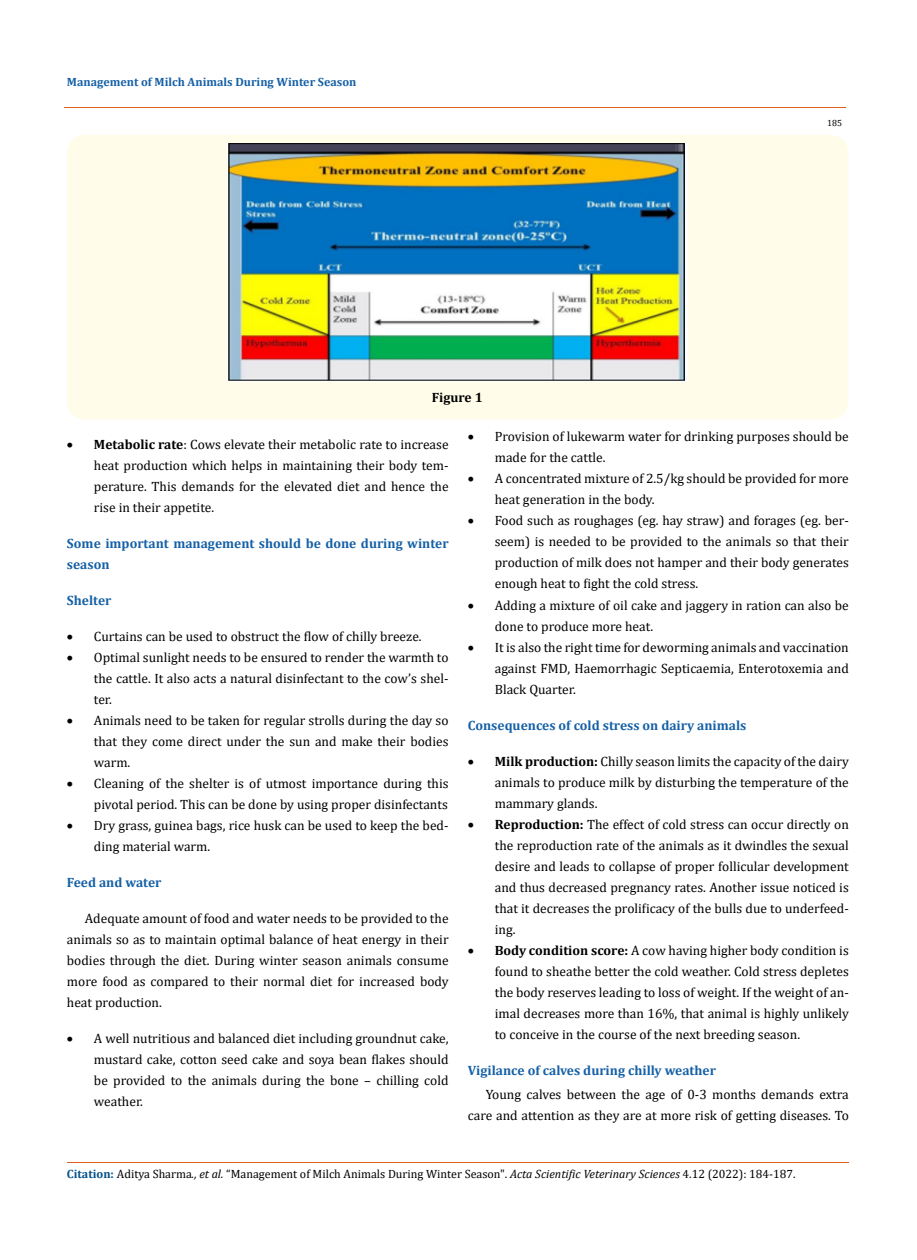
<style>
.page{position:relative;width:917px;height:1260px;background:#fff}
.page>*{position:absolute;margin:0;border:0;box-sizing:border-box;transform-origin:0 0}
.t1{font:13.5px/21px "Cambria";color:#000;text-align:justify}
.t2{font:700 13.5px/21px "Cambria";color:#1560a6}
.t3{font:700 13.5px "Cambria";color:#000}
.t4{font:12px "Cambria";color:#000}
.t5{font:700 12px "Cambria";color:#1560a6}
.t6{font:9px "Cambria";color:#000}
.s1{font-weight:700}
.s2{font-weight:700;color:#035089}
.s3{font-style:italic}
</style>
<div class="page">
<hr style="left:64px;top:108px;width:781px;height:1px;background:#e05d1a">
<hr style="left:67px;top:1162px;width:781px;height:1px;background:#e05d1a">
<div style="left:67px;top:135px;width:781px;height:285px;background:#fffde9;border-radius:18px"></div>
<img style="left:227px;top:144px;width:460px;height:238px">
<p class="t5" style="left:67px;top:73px;width:291px">Management of Milch Animals During Winter Season</p>
<p class="t3" style="left:432px;top:388px;width:52px">Figure 1</p>
<p class="t6" style="left:827px;top:118px;width:16px">185</p>
<p class="t1" style="left:94px;top:433px;width:356px;text-indent:-27px">• <span class="s1">Metabolic rate</span>: Cows elevate their metabolic rate to increase heat production which helps in maintaining their body tem&shy;perature. This demands for the elevated diet and hence the rise in their appetite.</p>
<p class="t2" style="left:67px;top:532px;width:383px">Some important management should be done during winter season</p>
<p class="t2" style="left:67px;top:589px;width:46px">Shelter</p>
<p class="t1" style="left:67px;top:625px;width:356px">• Curtains can be used to obstruct the flow of chilly breeze.</p>
<p class="t1" style="left:94px;top:646px;width:356px;text-indent:-27px">• Optimal sunlight needs to be ensured to render the warmth to the cattle. It also acts a natural disinfectant to the cow’s shel&shy;ter.</p>
<p class="t1" style="left:94px;top:709px;width:356px;text-indent:-27px">• Animals need to be taken for regular strolls during the day so that they come direct under the sun and make their bodies warm.</p>
<p class="t1" style="left:67px;top:772px;width:383px;text-align:right">• Cleaning of the shelter is of utmost importance during this pivotal period. This can be done by using proper disinfectants</p>
<p class="t1" style="left:94px;top:814px;width:356px;text-indent:-27px">• Dry grass, guinea bags, rice husk can be used to keep the bed&shy;ding material warm.</p>
<p class="t2" style="left:67px;top:871px;width:96px">Feed and water</p>
<p class="t1" style="left:67px;top:907px;width:383px;text-indent:18px">Adequate amount of food and water needs to be provided to the animals so as to maintain optimal balance of heat energy in their bodies through the diet. During winter season animals consume more food as compared to their normal diet for increased body heat production.</p>
<p class="t1" style="left:94px;top:1027px;width:356px;text-indent:-27px">• A well nutritious and balanced diet including groundnut cake, mustard cake, cotton seed cake and soya bean flakes should be provided to the animals during the bone – chilling cold weather.</p>
<p class="t1" style="left:495px;top:426px;width:355px;text-indent:-27px">• Provision of lukewarm water for drinking purposes should be made for the cattle.</p>
<p class="t1" style="left:495px;top:468px;width:355px;text-indent:-27px">• A concentrated mixture of 2.5/kg should be provided for more heat generation in the body.</p>
<p class="t1" style="left:495px;top:510px;width:355px;text-indent:-27px">• Food such as roughages (eg. hay straw) and forages (eg. ber&shy;seem) is needed to be provided to the animals so that their production of milk does not hamper and their body generates enough heat to fight the cold stress.</p>
<p class="t1" style="left:495px;top:594px;width:355px;text-indent:-27px">• Adding a mixture of oil cake and jaggery in ration can also be done to produce more heat.</p>
<p class="t1" style="left:495px;top:636px;width:355px;text-indent:-27px">• It is also the right time for deworming animals and vaccination against FMD, Haemorrhagic Septicaemia, Enterotoxemia and Black Quarter.</p>
<p class="t2" style="left:468px;top:714px;width:280px">Consequences of cold stress on dairy animals</p>
<p class="t1" style="left:495px;top:750px;width:355px;text-indent:-27px">• <span class="s1">Milk production:</span> Chilly season limits the capacity of the dairy animals to produce milk by disturbing the temperature of the mammary glands.</p>
<p class="t1" style="left:495px;top:813px;width:355px;text-indent:-27px">• <span class="s1">Reproduction:</span> The effect of cold stress can occur directly on the reproduction rate of the animals as it dwindles the sexual desire and leads to collapse of proper follicular development and thus decreased pregnancy rates. Another issue noticed is that it decreases the prolificacy of the bulls due to underfeed&shy;ing.</p>
<p class="t1" style="left:495px;top:939px;width:355px;text-indent:-27px">• <span class="s1">Body condition score:</span> A cow having higher body condition is found to sheathe better the cold weather. Cold stress depletes the body reserves leading to loss of weight. If the weight of an&shy;imal decreases more than 16%, that animal is highly unlikely to conceive in the course of the next breeding season.</p>
<p class="t2" style="left:468px;top:1059px;width:250px">Vigilance of calves during chilly weather</p>
<p class="t1" style="left:468px;top:1083px;width:382px;text-align:right">Young calves between the age of 0-3 months demands extra care and attention as they are at more risk of getting diseases. To</p>
<p class="t4" style="left:67px;top:1167px;width:730px"><span class="s2">Citation:</span> Aditya Sharma<span class="s3">., et al.</span> “Management of Milch Animals During Winter Season". <span class="s3">Acta Scientific Veterinary Sciences</span> 4.12 (2022): 184-187.</p>
</div>
